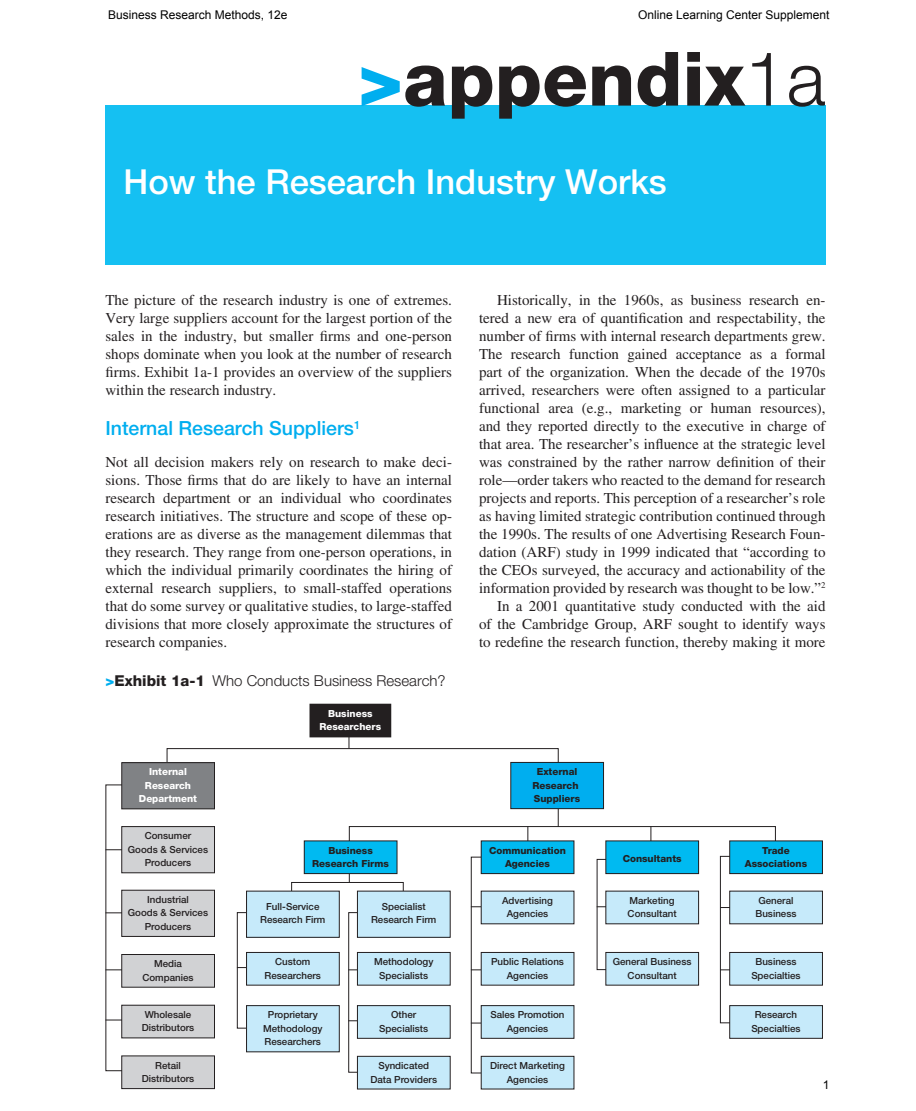
<style>
.page{position:relative;width:916px;height:1111px;background:#fff}
.page>*{position:absolute;margin:0;border:0;box-sizing:border-box;transform-origin:0 0}
.t1{font:800 75px "Helvetica Neue LT Std";color:#231f20}
.t2{font:500 34.5px "Helvetica Neue LT Std";color:#fff}
.t3{font:500 19.5px "Helvetica Neue LT Std";color:#00aeef}
.t4{font:15px/18px "Times";color:#231f20;text-align:justify}
.t5{font:300 15px "Helvetica Neue LT Std";color:#231f20}
.t6{font:12px "Arial";color:#000}
.t7{font:500 9.75px/13.5px "Helvetica Neue";color:#231f20;text-align:center}
.t8{font:800 9.75px/13.5px "Helvetica Neue";color:#231f20;text-align:center}
.t9{font:800 9.75px/13.5px "Helvetica Neue";color:#fff;text-align:center}
.s1{color:#00aeef}
.s2{font-weight:300}
.s3{font-weight:800;color:#00aeef}
.s4{font-weight:800}
</style>
<div class="page">
<div style="left:106px;top:105px;width:720px;height:159px;background:#15c0f2"></div>
<svg style="left:105px;top:734px;width:682px;height:339px"></svg>
<div style="left:310px;top:704px;width:81px;height:32px;background:#231f20"></div>
<div style="left:310px;top:703px;width:81px;height:34px;border:1px solid #231f20"></div>
<div style="left:122px;top:762px;width:92px;height:46px;background:#808285"></div>
<div style="left:121px;top:762px;width:94px;height:47px;border:1px solid #231f20"></div>
<div style="left:122px;top:826px;width:92px;height:46px;background:#d1d2d4"></div>
<div style="left:121px;top:826px;width:94px;height:46px;border:1px solid #231f20"></div>
<div style="left:122px;top:889px;width:92px;height:47px;background:#d1d2d4"></div>
<div style="left:121px;top:889px;width:94px;height:47px;border:1px solid #231f20"></div>
<div style="left:122px;top:954px;width:92px;height:32px;background:#d1d2d4"></div>
<div style="left:121px;top:953px;width:94px;height:34px;border:1px solid #231f20"></div>
<div style="left:122px;top:1004px;width:92px;height:33px;background:#d1d2d4"></div>
<div style="left:121px;top:1004px;width:94px;height:33px;border:1px solid #231f20"></div>
<div style="left:122px;top:1055px;width:92px;height:33px;background:#d1d2d4"></div>
<div style="left:247px;top:890px;width:92px;height:47px;background:#c6eafa"></div>
<div style="left:246px;top:890px;width:94px;height:47px;border:1px solid #231f20"></div>
<div style="left:247px;top:952px;width:92px;height:32px;background:#c6eafa"></div>
<div style="left:246px;top:951px;width:94px;height:34px;border:1px solid #231f20"></div>
<div style="left:304px;top:840px;width:93px;height:33px;background:#00baf1"></div>
<div style="left:247px;top:1005px;width:92px;height:46px;background:#c6eafa"></div>
<div style="left:246px;top:1004px;width:94px;height:47px;border:1px solid #231f20"></div>
<div style="left:357px;top:890px;width:93px;height:47px;background:#c6eafa"></div>
<div style="left:357px;top:952px;width:93px;height:32px;background:#c6eafa"></div>
<div style="left:357px;top:951px;width:94px;height:34px;border:1px solid #231f20"></div>
<div style="left:357px;top:1005px;width:93px;height:32px;background:#c6eafa"></div>
<div style="left:357px;top:1004px;width:94px;height:34px;border:1px solid #231f20"></div>
<div style="left:357px;top:1055px;width:93px;height:33px;background:#c6eafa"></div>
<div style="left:357px;top:1055px;width:94px;height:33px;border:1px solid #231f20"></div>
<div style="left:481px;top:840px;width:93px;height:33px;background:#00baf1"></div>
<div style="left:481px;top:890px;width:93px;height:33px;background:#c6eafa"></div>
<div style="left:481px;top:952px;width:93px;height:32px;background:#c6eafa"></div>
<div style="left:481px;top:951px;width:93px;height:34px;border:1px solid #231f20"></div>
<div style="left:481px;top:1005px;width:93px;height:32px;background:#c6eafa"></div>
<div style="left:481px;top:1004px;width:93px;height:34px;border:1px solid #231f20"></div>
<div style="left:481px;top:1055px;width:93px;height:33px;background:#c6eafa"></div>
<div style="left:481px;top:1055px;width:93px;height:33px;border:1px solid #231f20"></div>
<div style="left:606px;top:840px;width:93px;height:33px;background:#00baf1"></div>
<div style="left:606px;top:890px;width:93px;height:33px;background:#c6eafa"></div>
<div style="left:606px;top:952px;width:93px;height:32px;background:#c6eafa"></div>
<div style="left:605px;top:951px;width:94px;height:34px;border:1px solid #231f20"></div>
<div style="left:730px;top:840px;width:92px;height:33px;background:#00baf1"></div>
<div style="left:730px;top:890px;width:92px;height:33px;background:#c6eafa"></div>
<div style="left:730px;top:952px;width:92px;height:32px;background:#c6eafa"></div>
<div style="left:729px;top:951px;width:94px;height:34px;border:1px solid #231f20"></div>
<div style="left:730px;top:1005px;width:92px;height:32px;background:#c6eafa"></div>
<div style="left:729px;top:1004px;width:94px;height:34px;border:1px solid #231f20"></div>
<div style="left:511px;top:762px;width:92px;height:46px;background:#00aeef"></div>
<div style="left:510px;top:761px;width:94px;height:47px;border:1px solid #231f20"></div>
<p class="t6" style="left:108px;top:7px;width:181px">Business Research Methods, 12e</p>
<p class="t6" style="left:638px;top:7px;width:193px">Online Learning Center Supplement</p>
<h1 class="t1" style="left:358px;top:52px;width:469px"><span class="s1">&gt;</span>appendix<span class="s2">1a</span></h1>
<h2 class="t2" style="left:123px;top:170px;width:545px">How the Research Industry Works</h2>
<p class="t4" style="left:105px;top:292px;width:348px">The picture of the research industry is one of extremes.<br>Very large suppliers account for the largest portion of the sales in the industry, but smaller firms and one-person shops dominate when you look at the number of research firms. Exhibit 1a-1 provides an overview of the suppliers within the research industry.</p>
<h3 class="t3" style="left:105px;top:421px;width:256px">Internal Research Suppliers <sup>1</sup></h3>
<p class="t4" style="left:105px;top:454px;width:348px">Not all decision makers rely on research to make deci&shy;sions. Those firms that do are likely to have an internal research department or an individual who coordinates research initiatives. The structure and scope of these op&shy;erations are as diverse as the management dilemmas that they research. They range from one-person operations, in which the individual primarily coordinates the hiring of external research suppliers, to small-staffed operations that do some survey or qualitative studies, to large-staffed divisions that more closely approximate the structures of research companies.</p>
<p class="t5" style="left:105px;top:675px;width:342px"><span class="s3">&gt;</span><span class="s4">Exhibit 1a-1</span> Who Conducts Business Research?</p>
<p class="t9" style="left:319px;top:707px;width:63px">Business<br>Researchers</p>
<p class="t9" style="left:139px;top:765px;width:60px">Internal<br>Research<br>Department</p>
<p class="t7" style="left:128px;top:829px;width:82px">Consumer<br>Goods &amp; Services<br>Producers</p>
<p class="t7" style="left:128px;top:893px;width:82px">Industrial<br>Goods &amp; Services<br>Producers</p>
<p class="t7" style="left:142px;top:957px;width:53px">Media<br>Companies</p>
<p class="t7" style="left:142px;top:1008px;width:54px">Wholesale<br>Distributors</p>
<p class="t7" style="left:142px;top:1058px;width:54px">Retail<br>Distributors</p>
<p class="t8" style="left:312px;top:843px;width:78px">Business<br>Research Firms</p>
<p class="t7" style="left:260px;top:900px;width:67px">Full-Service<br>Research Firm</p>
<p class="t7" style="left:265px;top:955px;width:58px">Custom<br>Researchers</p>
<p class="t7" style="left:371px;top:900px;width:67px">Specialist<br>Research Firm</p>
<p class="t7" style="left:374px;top:955px;width:61px">Methodology<br>Specialists</p>
<p class="t7" style="left:379px;top:1008px;width:50px">Other<br>Specialists</p>
<p class="t7" style="left:370px;top:1059px;width:68px">Syndicated<br>Data Providers</p>
<p class="t7" style="left:263px;top:1008px;width:61px">Proprietary<br>Methodology<br>Researchers</p>
<p class="t4" style="left:479px;top:292px;width:348px;text-align:right">Historically, in the 1960s, as business research en&shy;tered a new era of quantification and respectability, the number of firms with internal research departments grew.<br>The research function gained acceptance as a formal part of the organization. When the decade of the 1970s arrived, researchers were often assigned to a particular functional area (e.g., marketing or human resources), and they reported directly to the executive in charge of that area. The researcher’s influence at the strategic level was constrained by the rather narrow definition of their role—order takers who reacted to the demand for research projects and reports. This perception of a researcher’s role as having limited strategic contribution continued through the 1990s. The results of one Advertising Research Foun&shy;dation (ARF) study in 1999 indicated that “according to the CEOs surveyed, the accuracy and actionability of the information provided by research was thought to be low.” <sup>2<br></sup>In a 2001 quantitative study conducted with the aid<br>of the Cambridge Group, ARF sought to identify ways to redefine the research function, thereby making it more</p>
<p class="t8" style="left:532px;top:765px;width:49px">External<br>Research<br>Suppliers</p>
<p class="t8" style="left:489px;top:843px;width:78px">Communication<br>Agencies</p>
<p class="t7" style="left:502px;top:894px;width:52px">Advertising<br>Agencies</p>
<p class="t7" style="left:491px;top:955px;width:74px">Public Relations<br>Agencies</p>
<p class="t7" style="left:490px;top:1008px;width:76px">Sales Promotion<br>Agencies</p>
<p class="t7" style="left:490px;top:1059px;width:76px">Direct Marketing<br>Agencies</p>
<p class="t8" style="left:623px;top:851px;width:60px">Consultants</p>
<p class="t7" style="left:628px;top:894px;width:50px;text-align:left">Marketing<br>Consultant</p>
<p class="t7" style="left:613px;top:955px;width:80px">General Business<br>Consultant</p>
<p class="t8" style="left:745px;top:843px;width:64px">Trade<br>Associations</p>
<p class="t7" style="left:755px;top:894px;width:43px">General<br>Business</p>
<p class="t7" style="left:751px;top:955px;width:51px">Business<br>Specialties</p>
<p class="t7" style="left:751px;top:1008px;width:51px">Research<br>Specialties</p>
<p class="t6" style="left:823px;top:1076px;width:8px">1</p>
</div>
